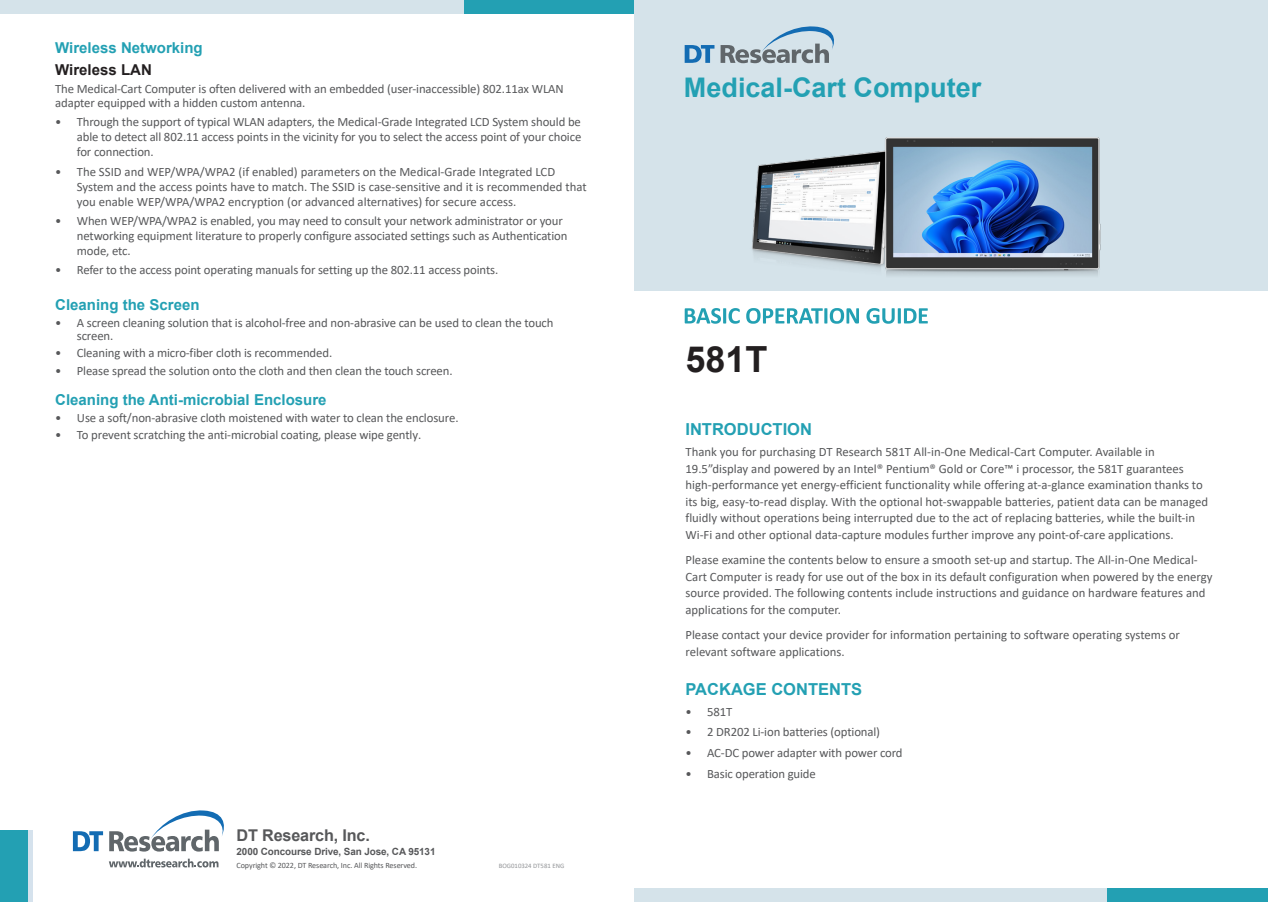
<style>
.page{position:relative;width:1268px;height:902px;background:#fff}
.page>*{position:absolute;margin:0;border:0;box-sizing:border-box;transform-origin:0 0}
.Product_Model_Subhea{font:700 36px "Arial";color:#231f20}
.t1{font:700 27px "Arial";color:#23a0b3}
.Header_1{font:700 16.5px "Arial";color:#23a0b3}
.Table_Header{font:700 16.2px "Arial";letter-spacing:-.01em;color:#57585a}
.Header_1-2{font:700 15px "Arial";color:#23a0b3}
.Header_4{font:700 15px "Arial";color:#231f20}
.Header_2{font:12.75px/16.5px "Calibri";letter-spacing:-.01em;color:#57585a}
.Table_Header-2{font:700 9.9px "Arial";letter-spacing:-.01em;color:#57585a}
.Table_Header-3{font:8.1px "Calibri";letter-spacing:-.01em;color:#57585a}
.t2{font:6.75px "Calibri";color:#939598}
</style>
<div class="page">
<div style="left:634px;top:0;width:633px;height:290px;background:#d5e3ea"></div>
<svg style="left:684px;top:45px;width:30px;height:18px"></svg>
<svg style="left:720px;top:26px;width:114px;height:37px"></svg>
<svg style="left:684px;top:308px;width:243px;height:16px"></svg>
<div style="left:1105px;top:888px;width:162px;height:13px;background:#23a0b3"></div>
<div style="left:634px;top:888px;width:471px;height:13px;background:#d5e3ea"></div>
<div style="left:463px;top:0;width:171px;height:14px;background:#23a0b3"></div>
<div style="left:0;top:0;width:463px;height:14px;background:#d5e3ea"></div>
<div style="left:0;top:829px;width:28px;height:72px;background:#23a0b3"></div>
<hr style="left:28px;top:829px;width:4px;height:72px;background:#d5e2ed">
<svg style="left:73px;top:831px;width:30px;height:20px"></svg>
<svg style="left:109px;top:810px;width:115px;height:41px"></svg>
<svg style="left:109px;top:858px;width:109px;height:9px"></svg>
<img style="left:752px;top:137px;width:349px;height:139px">
<p class="Header_1-2" style="left:55px;top:38px;width:149px">Wireless Networking</p>
<p class="Header_4" style="left:55px;top:60px;width:98px">Wireless LAN</p>
<p class="Header_2" style="left:55px;top:82px;width:510px;line-height:13.5px">The Medical-Cart Computer is often delivered with an embedded (user-inaccessible) 802.11ax WLAN adapter equipped with a hidden custom antenna.</p>
<p class="Header_2" style="left:77px;top:114px;width:506px;line-height:15px;text-align:justify;text-indent:-22px">• Through the support of typical WLAN adapters, the Medical-Grade Integrated LCD System should be able to detect all 802.11 access points in the vicinity for you to select the access point of your choice for connection.</p>
<p class="Header_2" style="left:77px;top:163px;width:511px;line-height:15px;text-indent:-22px">• The SSID and WEP/WPA/WPA2 (if enabled) parameters on the Medical-Grade Integrated LCD<br>System and the access points have to match. The SSID is case-sensitive and it is recommended that you enable WEP/WPA/WPA2 encryption (or advanced alternatives) for secure access.</p>
<p class="Header_2" style="left:77px;top:213px;width:492px;line-height:15px;text-indent:-22px">• When WEP/WPA/WPA2 is enabled, you may need to consult your network administrator or your networking equipment literature to properly configure associated settings such as Authentication mode, etc.</p>
<p class="Header_2" style="left:55px;top:261px;width:444px">• Refer to the access point operating manuals for setting up the 802.11 access points.</p>
<p class="Header_1-2" style="left:55px;top:294px;width:146px">Cleaning the Screen</p>
<p class="Header_2" style="left:77px;top:316px;width:478px;line-height:12.8px;text-indent:-22px">• A screen cleaning solution that is alcohol-free and non-abrasive can be used to clean the touch screen.</p>
<p class="Header_2" style="left:55px;top:344px;width:278px">• Cleaning with a micro-fiber cloth is recommended.</p>
<p class="Header_2" style="left:55px;top:362px;width:399px">• Please spread the solution onto the cloth and then clean the touch screen.</p>
<p class="Header_1-2" style="left:55px;top:389px;width:273px">Cleaning the Anti-microbial Enclosure</p>
<p class="Header_2" style="left:55px;top:408px;width:405px">• Use a soft/non-abrasive cloth moistened with water to clean the enclosure.</p>
<p class="Header_2" style="left:55px;top:425px;width:367px">• To prevent scratching the anti-microbial coating, please wipe gently.</p>
<p class="Table_Header" style="left:236px;top:823px;width:135px">DT Research, Inc.</p>
<p class="Table_Header-2" style="left:236px;top:844px;width:200px">2000 Concourse Drive, San Jose, CA 95131</p>
<p class="Table_Header-3" style="left:236px;top:859px;width:182px">Copyright © 2022, DT Research, Inc. All Rights Reserved.</p>
<p class="t2" style="left:498px;top:861px;width:67px">BOG010324 DT581 ENG</p>
<h2 class="t1" style="left:683px;top:69px;width:299px">Medical-Cart Computer</h2>
<p class="Product_Model_Subhea" style="left:685px;top:334px;width:84px">581T</p>
<p class="Header_1" style="left:685px;top:417px;width:128px">INTRODUCTION</p>
<p class="Header_2" style="left:685px;top:443px;width:524px">Thank you for purchasing DT Research 581T All-in-One Medical-Cart Computer. Available in 19.5”display and powered by an Intel® Pentium® Gold or Core™ i processor, the 581T guarantees high-performance yet energy-efficient functionality while offering at-a-glance examination thanks to its big, easy-to-read display. With the optional hot-swappable batteries, patient data can be managed fluidly without operations being interrupted due to the act of replacing batteries, while the built-in Wi-Fi and other optional data-capture modules further improve any point-of-care applications.</p>
<p class="Header_2" style="left:685px;top:551px;width:528px">Please examine the contents below to ensure a smooth set-up and startup. The All-in-One Medical-Cart Computer is ready for use out of the box in its default configuration when powered by the energy source provided. The following contents include instructions and guidance on hardware features and applications for the computer.</p>
<p class="Header_2" style="left:685px;top:626px;width:496px">Please contact your device provider for information pertaining to software operating systems or relevant software applications.</p>
<p class="Header_1" style="left:685px;top:677px;width:178px">PACKAGE CONTENTS</p>
<p class="Header_2" style="left:685px;top:702px;width:48px">• 581T</p>
<p class="Header_2" style="left:685px;top:723px;width:196px">• 2 DR202 Li-ion batteries (optional)</p>
<p class="Header_2" style="left:685px;top:744px;width:219px">• AC-DC power adapter with power cord</p>
<p class="Header_2" style="left:685px;top:765px;width:132px">• Basic operation guide</p>
</div>
